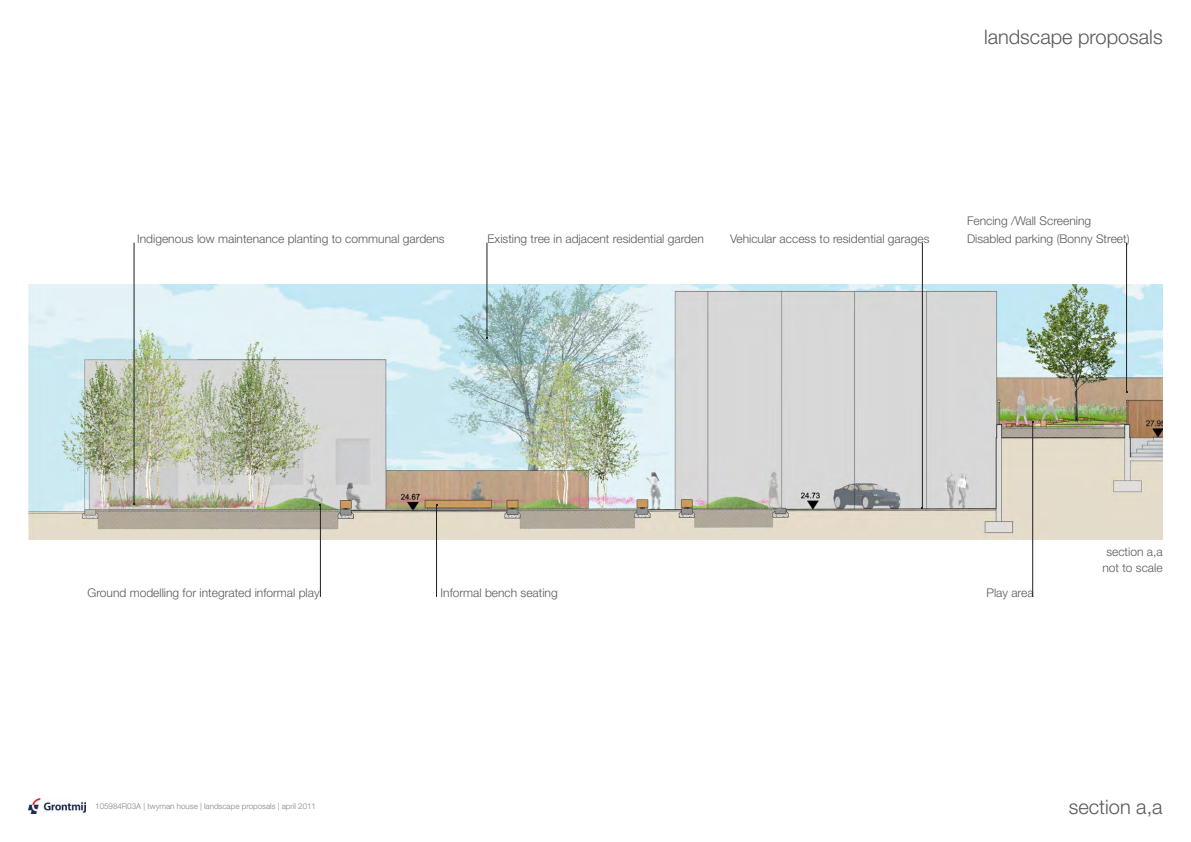
<style>
.page{position:relative;width:1191px;height:842px;background:#fff}
.page>*{position:absolute;margin:0;border:0;box-sizing:border-box;transform-origin:0 0}
.t1{font:300 20px "Helvetica Neue LT";color:#57585a}
.t2{font:300 12px "Helvetica Neue LT";color:#57585a}
.t3{font:300 8px "Helvetica Neue LT";color:#808285}
</style>
<div class="page">
<img style="left:28px;top:798px;width:57px;height:16px">
<img style="left:28px;top:284px;width:1134px;height:255px">
<hr style="left:1032px;top:421px;width:1px;height:176px;background:#231f20">
<hr style="left:436px;top:505px;width:1px;height:92px;background:#231f20">
<hr style="left:320px;top:505px;width:1px;height:92px;background:#231f20">
<hr style="left:134px;top:243px;width:1px;height:261px;background:#231f20">
<hr style="left:487px;top:243px;width:1px;height:95px;background:#231f20">
<hr style="left:922px;top:243px;width:1px;height:265px;background:#231f20">
<hr style="left:1126px;top:243px;width:1px;height:149px;background:#231f20">
<h1 class="t1" style="left:984px;top:25px;width:180px">landscape proposals</h1>
<p class="t2" style="left:137px;top:232px;width:309px">Indigenous low maintenance planting to communal gardens</p>
<p class="t2" style="left:487px;top:231px;width:218px">Existing tree in adjacent residential garden</p>
<p class="t2" style="left:730px;top:231px;width:201px">Vehicular access to residential garages</p>
<p class="t2" style="left:967px;top:213px;width:126px">Fencing /Wall Screening</p>
<p class="t2" style="left:967px;top:231px;width:164px">Disabled parking (Bonny Street)</p>
<p class="t2" style="left:1106px;top:544px;width:58px">section a,a</p>
<p class="t2" style="left:1102px;top:560px;width:62px">not to scale</p>
<p class="t2" style="left:87px;top:585px;width:234px">Ground modelling for integrated informal play</p>
<p class="t2" style="left:440px;top:585px;width:119px">Informal bench seating</p>
<p class="t2" style="left:986px;top:585px;width:49px">Play area</p>
<p class="t3" style="left:95px;top:801px;width:222px">105984R03A | twyman house | landscape proposals | april 2011</p>
<p class="t1" style="left:1068px;top:794px;width:95px">section a,a</p>
</div>
